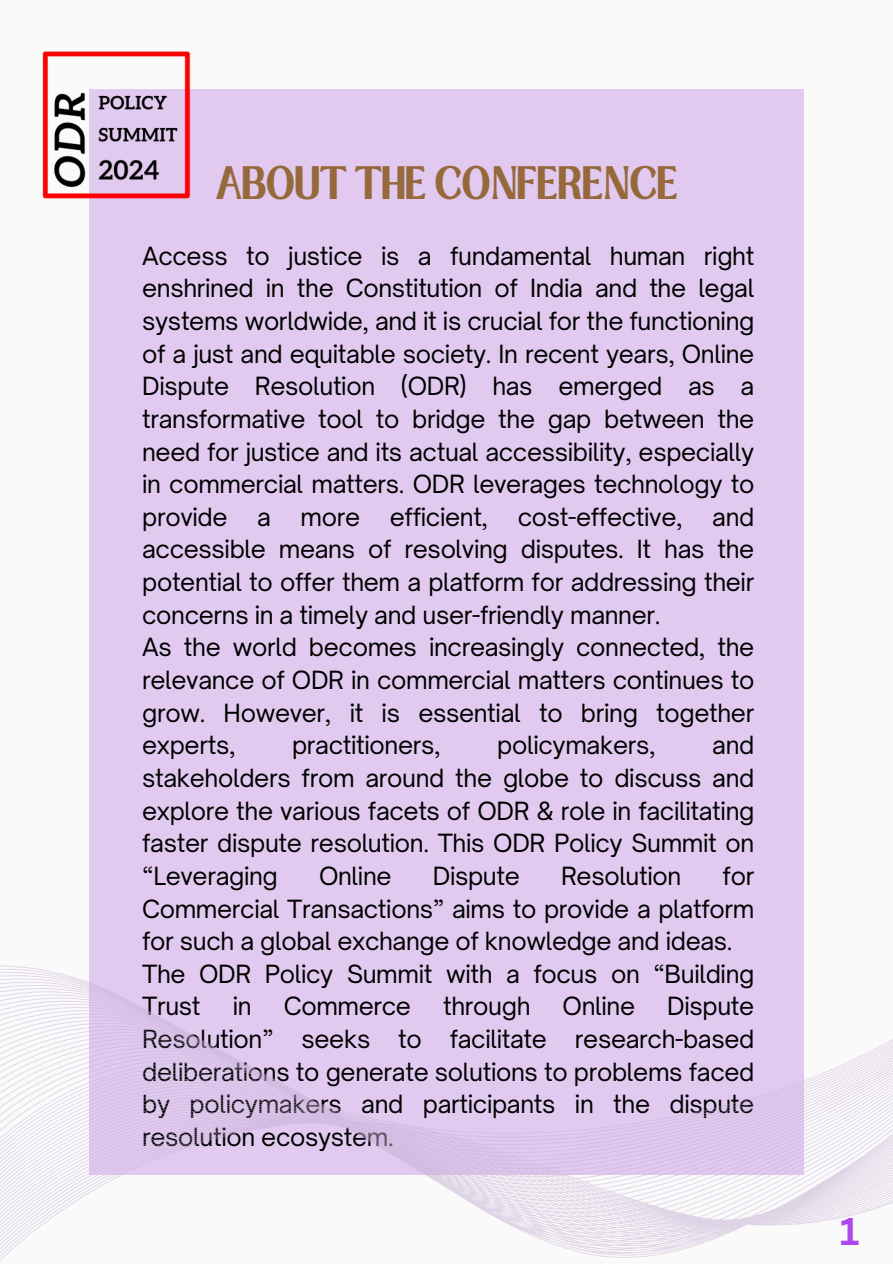
<style>
.page{position:relative;width:893px;height:1264px;background:#fff}
.page>*{position:absolute;margin:0;border:0;box-sizing:border-box;transform-origin:0 0}
.t1{font:700 37.5px "Canva Sans";color:#ae48ed}
.t2{font:700 36px "Loubag";letter-spacing:-.015em;color:#96693c}
.t3{font:24px/32.7px "Open Sauce One";letter-spacing:-.015em;color:#000;text-align:justify}
</style>
<div class="page">
<div style="left:0;top:0;width:892px;height:1263px;background:#fafafa"></div>
<div style="left:89px;top:89px;width:715px;height:1085px;background:#e1c9ef"></div>
<img style="left:42px;top:51px;width:149px;height:148px">
<svg style="left:0;top:965px;width:892px;height:295px"></svg>
<p class="t2" style="left:215px;top:154px;width:464px">ABOUT THE CONFERENCE</p>
<p class="t3" style="left:142px;top:239px;width:613px">Access to justice is a fundamental human right enshrined in the Constitution of India and the legal systems worldwide, and it is crucial for the functioning of a just and equitable society. In recent years, Online Dispute Resolution (ODR) has emerged as a transformative tool to bridge the gap between the need for justice and its actual accessibility, especially in commercial matters. ODR leverages technology to provide a more efficient, cost-effective, and accessible means of resolving disputes. It has the potential to offer them a platform for addressing their concerns in a timely and user-friendly manner.</p>
<p class="t3" style="left:142px;top:631px;width:613px">As the world becomes increasingly connected, the relevance of ODR in commercial matters continues to grow. However, it is essential to bring together experts,</p>
<p class="t3" style="left:292px;top:728px;width:150px">practitioners,</p>
<p class="t3" style="left:497px;top:728px;width:160px">policymakers,</p>
<p class="t3" style="left:142px;top:728px;width:613px;text-indent:570px">and stakeholders from around the globe to discuss and explore the various facets of ODR &amp; role in facilitating faster dispute resolution. This ODR Policy Summit on “Leveraging</p>
<p class="t3" style="left:319px;top:859px;width:74px">Online</p>
<p class="t3" style="left:433px;top:859px;width:89px">Dispute</p>
<p class="t3" style="left:561px;top:859px;width:122px">Resolution</p>
<p class="t3" style="left:142px;top:859px;width:613px;text-indent:580px">for Commercial Transactions” aims to provide a platform for such a global exchange of knowledge and ideas.</p>
<p class="t3" style="left:142px;top:957px;width:613px">The ODR Policy Summit with a focus on “Building<br>Trust</p>
<p class="t3" style="left:142px;top:989px;width:613px;text-indent:525px">Dispute Resolution” seeks to facilitate research-based deliberations to generate solutions to problems faced by policymakers and participants in the dispute resolution ecosystem.</p>
<p class="t3" style="left:233px;top:989px;width:20px">in</p>
<p class="t3" style="left:284px;top:989px;width:129px">Commerce</p>
<p class="t3" style="left:443px;top:989px;width:89px">through</p>
<p class="t3" style="left:562px;top:989px;width:74px">Online</p>
<p class="t1" style="left:839px;top:1204px;width:21px">1</p>
</div>
